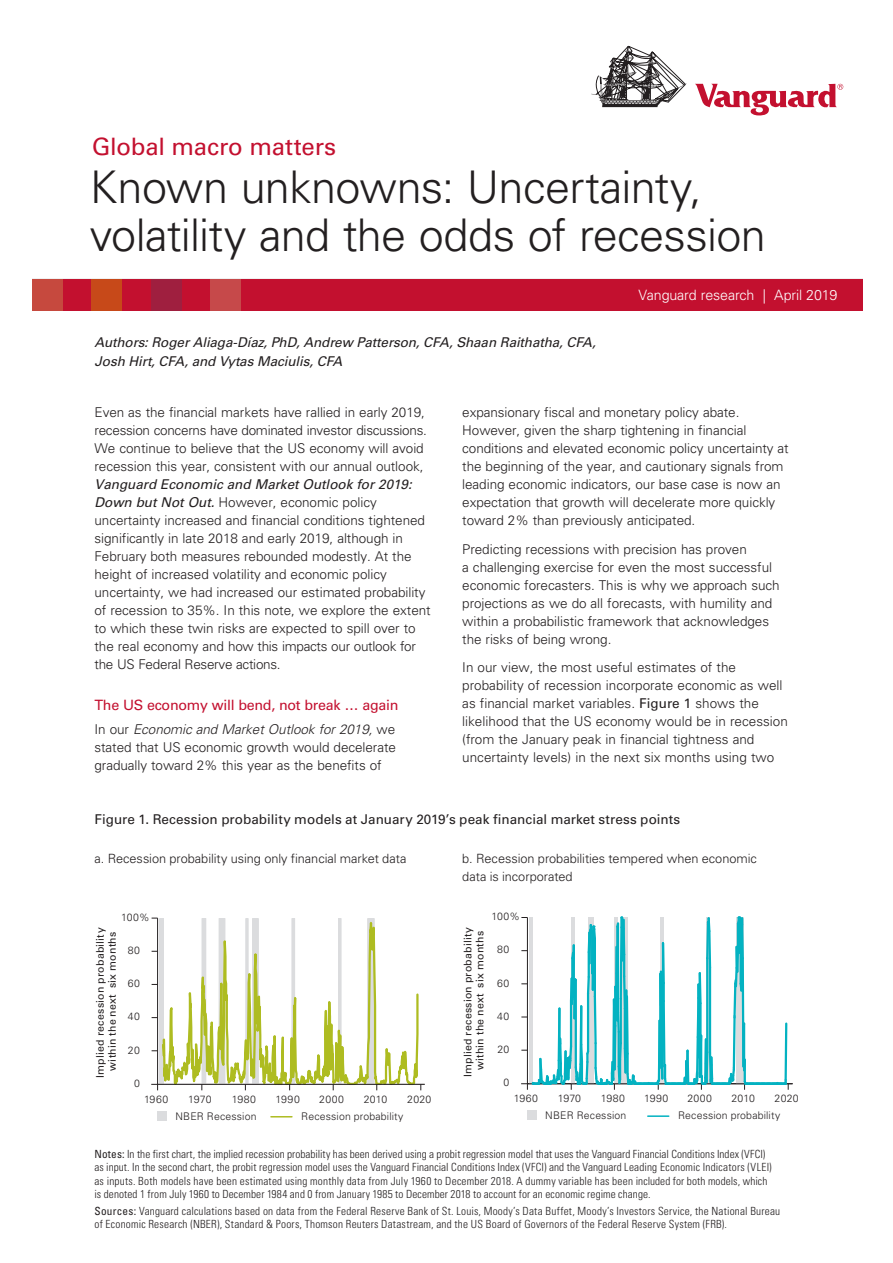
<style>
.page{position:relative;width:893px;height:1263px;background:#fff}
.page>*{position:absolute;margin:0;border:0;box-sizing:border-box;transform-origin:0 0}
.FC_Title_-_Research{font:300 45px/48px "Univers LT Std";letter-spacing:-.015em;color:#231f20}
.FC_Eyebrow{font:24px "Univers LT Std";letter-spacing:-.01em;color:#c3102f}
.A_head_red_9_5_12{font:14.25px "Univers LT Std";letter-spacing:-.02em;color:#c3102f}
.FC_Date_Bar_-_Rese{font:300 14.25px "Univers LT Std";letter-spacing:-.01em;color:#fff}
.Body{font:300 13.5px/18px "Univers LT Std";letter-spacing:-.005em;color:#231f20}
.FC_Authors{font:italic 13.5px/19.5px "Univers LT Std";letter-spacing:-.01em;color:#231f20}
.Chart_Head_Black{font:13.5px "Univers LT Std";letter-spacing:.005em;color:#231f20}
.Chart_subhead{font:300 12.75px/18px "Univers LT Std";color:#231f20}
.Body_Footnote_no_i{font:300 condensed 11.25px/13.5px "Univers LT Std";letter-spacing:.015em;color:#231f20}
.t1{font:300 10.5px "Univers LT Std";letter-spacing:.015em;color:#231f20}
.t2{font:10.5px/12px "Univers LT Std";letter-spacing:.025em;color:#231f20;text-align:center}
.s1{font-weight:400;font-style:italic}
.s2{font-style:italic}
.s3{font-weight:400}
</style>
<div class="page">
<svg style="left:591px;top:46px;width:96px;height:61px"></svg>
<svg style="left:695px;top:84px;width:148px;height:31px"></svg>
<div style="left:32px;top:279px;width:830px;height:31px;background:#c3102f"></div>
<div style="left:92px;top:279px;width:30px;height:31px;background:#c74919"></div>
<div style="left:32px;top:279px;width:31px;height:31px;background:#c6493e"></div>
<div style="left:151px;top:279px;width:30px;height:31px;background:#9f1f3f"></div>
<div style="left:210px;top:279px;width:31px;height:31px;background:#c6494a"></div>
<hr style="left:158px;top:1083px;width:267px;height:2px;background:#d9d9d8">
<svg style="left:161px;top:993px;width:259px;height:128px"></svg>
<hr style="left:151px;top:1084px;width:274px;height:1px;background:#231f20">
<svg style="left:152px;top:918px;width:225px;height:172px"></svg>
<hr style="left:157px;top:918px;width:1px;height:166px;background:#231f20">
<div style="left:158px;top:1111px;width:9px;height:9px;background:#dbdcde"></div>
<svg style="left:271px;top:1116px;width:21px;height:1px"></svg>
<div style="left:527px;top:1111px;width:9px;height:9px;background:#dbdcde"></div>
<hr style="left:648px;top:1115px;width:21px;height:2px;background:#03b2c1">
<hr style="left:527px;top:1083px;width:266px;height:1px;background:#231f20">
<svg style="left:521px;top:916px;width:268px;height:174px"></svg>
<p class="FC_Eyebrow" style="left:92px;top:133px;width:246px">Global macro matters</p>
<p class="FC_Title_-_Research" style="left:90px;top:163px;width:678px">Known unknowns: Uncertainty, volatility and the odds of recession</p>
<p class="FC_Date_Bar_-_Rese" style="left:638px;top:286px;width:201px">Vanguard research | April 2019</p>
<p class="FC_Authors" style="left:95px;top:332px;width:503px">Authors: Roger Aliaga-Díaz, PhD, Andrew Patterson, CFA, Shaan Raithatha, CFA,<br>Josh Hirt, CFA, and Vytas Maciulis, CFA</p>
<p class="Body" style="left:94px;top:404px;width:338px">Even as the financial markets have rallied in early 2019, recession concerns have dominated investor discussions.<br>We continue to believe that the US economy will avoid recession this year, consistent with our annual outlook, <span class="s1">Vanguard Economic and Market Outlook for 2019:<br>Down but Not Out.</span> However, economic policy uncertainty increased and financial conditions tightened significantly in late 2018 and early 2019, although in February both measures rebounded modestly. At the height of increased volatility and economic policy uncertainty, we had increased our estimated probability of recession to 35%. In this note, we explore the extent to which these twin risks are expected to spill over to the real economy and how this impacts our outlook for the US Federal Reserve actions.</p>
<p class="A_head_red_9_5_12" style="left:95px;top:696px;width:305px">The US economy will bend, not break … again</p>
<p class="Body" style="left:95px;top:720px;width:303px;text-align:justify">In our <span class="s2">Economic and Market Outlook for 2019,</span> we stated that US economic growth would decelerate gradually toward 2% this year as the benefits of</p>
<p class="Body" style="left:462px;top:404px;width:328px">expansionary fiscal and monetary policy abate.<br>However, given the sharp tightening in financial conditions and elevated economic policy uncertainty at the beginning of the year, and cautionary signals from leading economic indicators, our base case is now an expectation that growth will decelerate more quickly toward 2% than previously anticipated.</p>
<p class="Body" style="left:462px;top:540px;width:319px">Predicting recessions with precision has proven<br>a challenging exercise for even the most successful economic forecasters. This is why we approach such projections as we do all forecasts, with humility and within a probabilistic framework that acknowledges the risks of being wrong.</p>
<p class="Body" style="left:462px;top:659px;width:327px">In our view, the most useful estimates of the probability of recession incorporate economic as well as financial market variables. <span class="s3">Figure 1</span> shows the likelihood that the US economy would be in recession (from the January peak in financial tightness and uncertainty levels) in the next six months using two</p>
<p class="Chart_Head_Black" style="left:94px;top:811px;width:587px">Figure 1. Recession probability models at January 2019’s peak financial market stress points</p>
<p class="Chart_subhead" style="left:94px;top:849px;width:313px">a. Recession probability using only financial market data</p>
<p class="Chart_subhead" style="left:462px;top:849px;width:296px">b. Recession probabilities tempered when economic data is incorporated</p>
<p class="t1" style="left:121px;top:910px;width:30px">100%</p>
<p class="t1" style="left:491px;top:910px;width:30px">100%</p>
<p class="t2" style="left:94px;top:1078px;width:152px;rotate:-90deg">Implied recession probability within the next six months</p>
<p class="t1" style="left:128px;top:944px;width:14px">80</p>
<p class="t1" style="left:128px;top:977px;width:14px">60</p>
<p class="t1" style="left:128px;top:1010px;width:14px">40</p>
<p class="t1" style="left:128px;top:1044px;width:13px">20</p>
<p class="t2" style="left:462px;top:1077px;width:152px;rotate:-90deg">Implied recession probability within the next six months</p>
<p class="t1" style="left:497px;top:943px;width:14px">80</p>
<p class="t1" style="left:497px;top:976px;width:14px">60</p>
<p class="t1" style="left:497px;top:1010px;width:14px">40</p>
<p class="t1" style="left:497px;top:1043px;width:13px">20</p>
<p class="t1" style="left:134px;top:1077px;width:7px">0</p>
<p class="t1" style="left:504px;top:1076px;width:7px">0</p>
<p class="t1" style="left:144px;top:1092px;width:26px">1960</p>
<p class="t1" style="left:188px;top:1092px;width:25px">1970</p>
<p class="t1" style="left:232px;top:1092px;width:26px">1980</p>
<p class="t1" style="left:276px;top:1092px;width:26px">1990</p>
<p class="t1" style="left:319px;top:1092px;width:26px">2000</p>
<p class="t1" style="left:364px;top:1092px;width:25px">2010</p>
<p class="t1" style="left:407px;top:1092px;width:26px">2020</p>
<p class="t1" style="left:175px;top:1110px;width:83px">NBER Recession</p>
<p class="t1" style="left:301px;top:1110px;width:104px">Recession probability</p>
<p class="t1" style="left:514px;top:1092px;width:26px">1960</p>
<p class="t1" style="left:558px;top:1092px;width:25px">1970</p>
<p class="t1" style="left:601px;top:1092px;width:26px">1980</p>
<p class="t1" style="left:644px;top:1092px;width:26px">1990</p>
<p class="t1" style="left:687px;top:1092px;width:26px">2000</p>
<p class="t1" style="left:731px;top:1092px;width:25px">2010</p>
<p class="t1" style="left:775px;top:1092px;width:26px">2020</p>
<p class="t1" style="left:545px;top:1109px;width:83px">NBER Recession</p>
<p class="t1" style="left:678px;top:1109px;width:104px">Recession probability</p>
<p class="Body_Footnote_no_i" style="left:94px;top:1147px;width:679px"><span class="s3">Notes:</span> In the first chart, the implied recession probability has been derived using a probit regression model that uses the Vanguard Financial Conditions Index (VFCI) as input. In the second chart, the probit regression model uses the Vanguard Financial Conditions Index (VFCI) and the Vanguard Leading Economic Indicators (VLEI) as inputs. Both models have been estimated using monthly data from July 1960 to December 2018. A dummy variable has been included for both models, which is denoted 1 from July 1960 to December 1984 and 0 from January 1985 to December 2018 to account for an economic regime change.</p>
<p class="Body_Footnote_no_i" style="left:94px;top:1204px;width:687px"><span class="s3">Sources:</span> Vanguard calculations based on data from the Federal Reserve Bank of St. Louis, Moody’s Data Buffet, Moody’s Investors Service, the National Bureau of Economic Research (NBER), Standard &amp; Poors, Thomson Reuters Datastream, and the US Board of Governors of the Federal Reserve System (FRB).</p>
</div>
